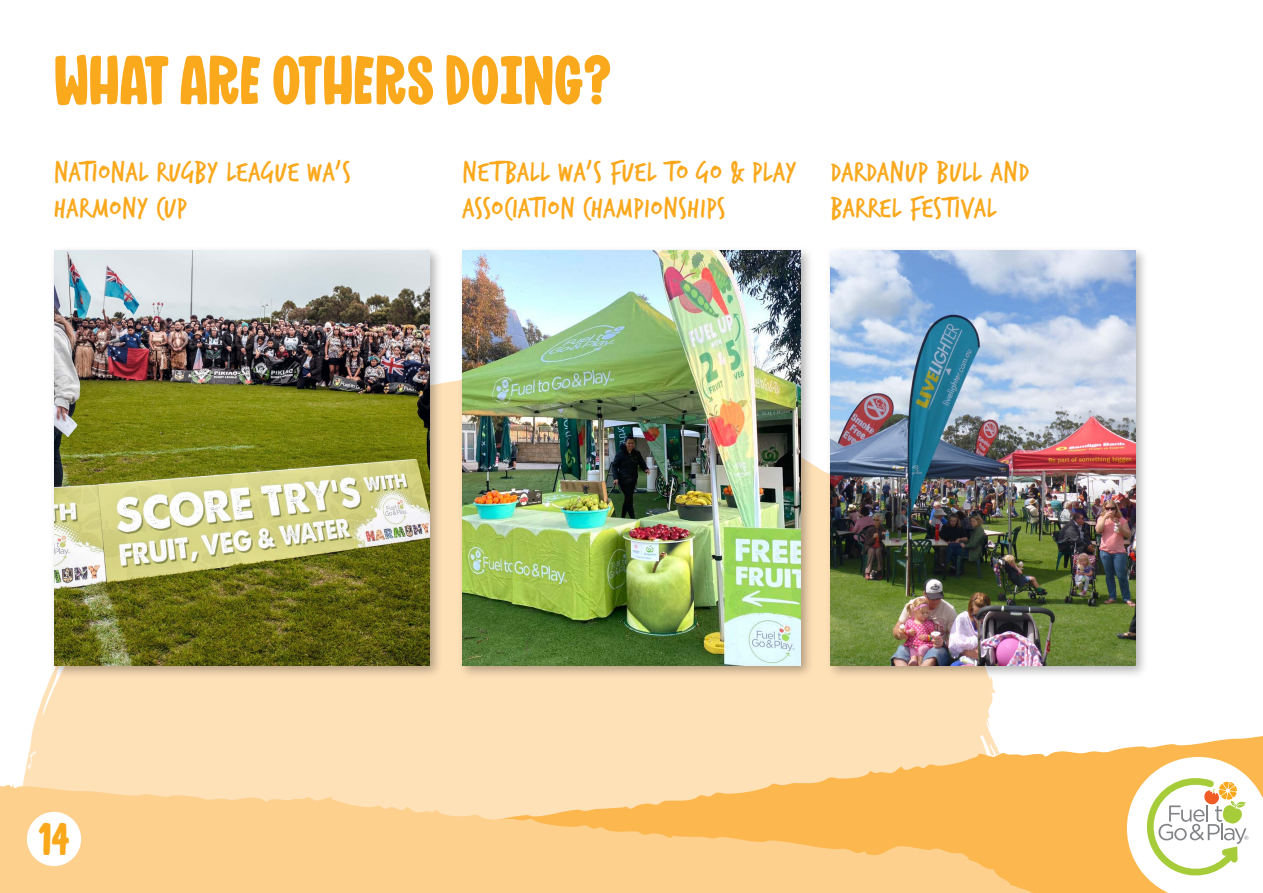
<style>
.page{position:relative;width:1263px;height:893px;background:#fff}
.page>*{position:absolute;margin:0;border:0;box-sizing:border-box;transform-origin:0 0}
.t1{font:69.75px "Mighty Mountain";color:#faa81c}
.t2{font:45.15px "Mighty Mountain";color:#faa81c}
.t3{font:30px/35.4px "Trash Hand";letter-spacing:.025em;color:#faa81c}
</style>
<div class="page">
<svg style="left:25px;top:380px;width:971px;height:393px;fill:#ffe1b8"></svg>
<div style="left:49px;top:246px;width:394px;height:433px;background:#000;opacity:.3"></div>
<img style="left:54px;top:251px;width:376px;height:414px">
<div style="left:458px;top:246px;width:356px;height:433px;background:#000;opacity:.3"></div>
<img style="left:462px;top:251px;width:338px;height:414px">
<div style="left:826px;top:246px;width:322px;height:433px;background:#000;opacity:.3"></div>
<img style="left:831px;top:251px;width:304px;height:414px">
<svg style="left:218px;top:711px;width:1045px;height:182px;fill:#ffe1b8"></svg>
<svg style="left:0;top:773px;width:1110px;height:120px;background:#fdcb83"></svg>
<div style="left:27px;top:812px;width:54px;height:54px;background:#fff;border-radius:50%"></div>
<svg style="left:1127px;top:757px;width:136px;height:136px"></svg>
<h1 class="t1" style="left:54px;top:32px;width:559px">WHAT ARE OTHERS DOING?</h1>
<p class="t3" style="left:54px;top:156px;width:298px">NATIONAL RUGBY LEAGUE WA'S<br>HARMONY CUP</p>
<p class="t3" style="left:462px;top:156px;width:343px">NETBALL WA'S FUEL TO GO &amp; PLAY®<br>ASSOCIATION CHAMPIONSHIPS</p>
<p class="t3" style="left:831px;top:156px;width:200px">DARDANUP BULL AND<br>BARREL FESTIVAL</p>
<h2 class="t2" style="left:38px;top:808px;width:33px">14</h2>
</div>
